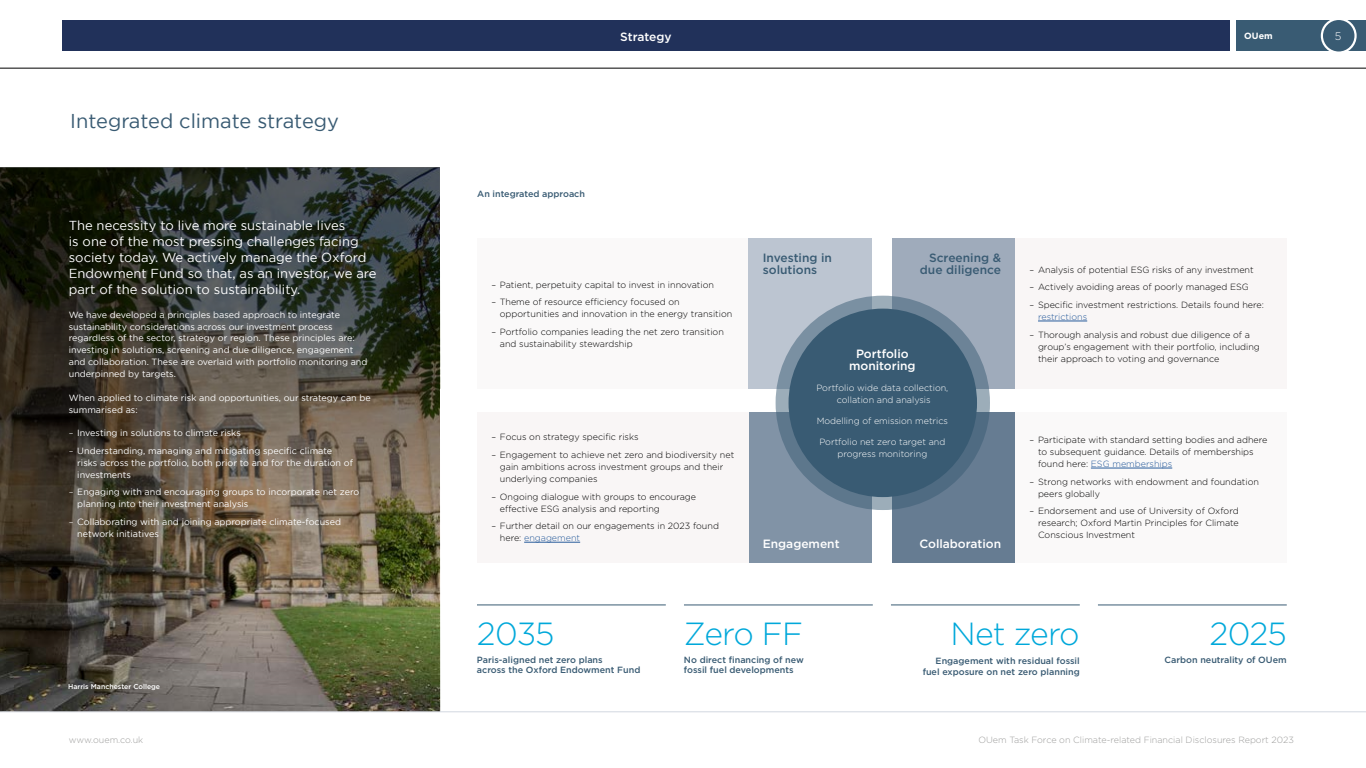
<style>
.page{position:relative;width:1366px;height:768px;background:#fff}
.page>*{position:absolute;margin:0;border:0;box-sizing:border-box;transform-origin:0 0}
.t1{font:300 32px "Gotham";letter-spacing:-.025em;color:#00a8da}
.t2{font:20px "Gotham";color:#395b73}
.t3{font:13px/16px "Gotham";color:#fff}
.t4{font:500 12px/12px "Gotham";color:#fff;text-align:center}
.t5{font:500 12px/12px "Gotham";color:#395b73}
.t6{font:300 11px "Gotham";color:#fff}
.t7{font:300 9px/12px "Gotham";color:#000}
.t8{font:9px/12px "Gotham";color:#fff}
.t9{font:500 9px/10px "Gotham";color:#395b73}
.t10{font:300 9px/12px "Gotham";color:#fff;text-align:center}
.t11{font:300 9px "Gotham";color:#9d9d9c}
.t12{font:300 9px "Gotham";color:#275b9b}
.t13{font:700 9px "Gotham";color:#fff}
.t14{font:500 7px "Gotham";color:#fff}
.s1{font-weight:300}
.s2{color:#275b9b}
</style>
<div class="page">
<hr style="left:0;top:68px;width:1366px;height:1px;background:#000">
<hr style="left:0;top:711px;width:1366px;height:1px;background:#d2d7e0">
<img style="left:0;top:168px;width:440px;height:543px">
<hr style="left:1098px;top:605px;width:189px;height:1px;background:#395b73">
<hr style="left:891px;top:605px;width:189px;height:1px;background:#395b73">
<div style="left:477px;top:239px;width:272px;height:150px;background:#faf9f9"></div>
<div style="left:749px;top:239px;width:123px;height:150px;background:#bcc5d1"></div>
<div style="left:749px;top:412px;width:123px;height:150px;background:#8193a6"></div>
<div style="left:892px;top:239px;width:123px;height:150px;background:#9fabbb"></div>
<div style="left:892px;top:412px;width:123px;height:150px;background:#667c92"></div>
<div style="left:1015px;top:239px;width:272px;height:150px;background:#f9f6f6"></div>
<hr style="left:1038px;top:321px;width:49px;height:1px;background:#275b9b">
<div style="left:477px;top:412px;width:272px;height:150px;background:#f9f6f6"></div>
<hr style="left:524px;top:542px;width:56px;height:1px;background:#275b9b">
<div style="left:1015px;top:412px;width:272px;height:150px;background:#faf9f9"></div>
<hr style="left:1091px;top:468px;width:81px;height:1px;background:#275b9b">
<svg style="left:776px;top:296px;width:214px;height:214px"></svg>
<div style="left:789px;top:309px;width:188px;height:188px;background:#395b73;border-radius:50%"></div>
<hr style="left:684px;top:605px;width:189px;height:1px;background:#395b73">
<hr style="left:477px;top:605px;width:189px;height:1px;background:#395b73">
<div style="left:62px;top:21px;width:1168px;height:30px;background:#21315a"></div>
<div style="left:1236px;top:20px;width:107px;height:31px;background:#395b73"></div>
<div style="left:1343px;top:20px;width:23px;height:31px;background:#395b73"></div>
<div style="left:1321px;top:18px;width:36px;height:36px;border:2px solid #fff;border-radius:50%"></div>
<h2 class="t2" style="left:70px;top:110px;width:270px">Integrated climate strategy</h2>
<h3 class="t3" style="left:69px;top:217px;width:309px">The necessity to live more sustainable lives<br>is one of the most pressing challenges facing society today. We actively manage the Oxford Endowment Fund so that, as an investor, we are part of the solution to sustainability.</h3>
<p class="t8" style="left:69px;top:308px;width:300px">We have developed a principles based approach to integrate sustainability considerations across our investment process regardless of the sector, strategy or region. These principles are: investing in solutions, screening and due diligence, engagement and collaboration. These are overlaid with portfolio monitoring and underpinned by targets.</p>
<p class="t8" style="left:69px;top:392px;width:303px">When applied to climate risk and opportunities, our strategy can be summarised as:</p>
<p class="t8" style="left:69px;top:427px;width:174px"><span class="s1">–</span> Investing in solutions to climate risks</p>
<p class="t8" style="left:77px;top:445px;width:277px;text-indent:-9px"><span class="s1">–</span> Understanding, managing and mitigating specific climate risks across the portfolio, both prior to and for the duration of investments</p>
<p class="t8" style="left:77px;top:486px;width:284px;text-indent:-9px"><span class="s1">–</span> Engaging with and encouraging groups to incorporate net zero planning into their investment analysis</p>
<p class="t8" style="left:77px;top:516px;width:265px;text-indent:-9px"><span class="s1">–</span> Collaborating with and joining appropriate climate-focused network initiatives</p>
<p class="t14" style="left:68px;top:682px;width:94px">Harris Manchester College</p>
<h3 class="t4" style="left:620px;top:30px;width:53px">Strategy</h3>
<p class="t13" style="left:1244px;top:30px;width:30px">OUem</p>
<p class="t6" style="left:1335px;top:29px;width:8px">5</p>
<p class="t9" style="left:477px;top:188px;width:109px">An integrated approach</p>
<p class="t7" style="left:491px;top:278px;width:224px">– Patient, perpetuity capital to invest in innovation</p>
<p class="t7" style="left:500px;top:296px;width:234px;text-indent:-9px">– Theme of resource efficiency focused on opportunities and innovation in the energy transition</p>
<p class="t7" style="left:500px;top:325px;width:225px;text-indent:-9px">– Portfolio companies leading the net zero transition and sustainability stewardship</p>
<p class="t7" style="left:491px;top:431px;width:149px">– Focus on strategy specific risks</p>
<p class="t7" style="left:500px;top:449px;width:236px;text-indent:-9px">– Engagement to achieve net zero and biodiversity net gain ambitions across investment groups and their underlying companies</p>
<p class="t7" style="left:500px;top:490px;width:198px;text-indent:-9px">– Ongoing dialogue with groups to encourage effective ESG analysis and reporting</p>
<p class="t7" style="left:500px;top:520px;width:221px;text-indent:-9px">– Further detail on our engagements in 2023 found here: <span class="s2">engagement</span></p>
<h3 class="t5" style="left:763px;top:252px;width:71px">Investing in solutions</h3>
<h3 class="t5" style="left:920px;top:252px;width:83px;text-align:right">Screening &amp; due diligence</h3>
<h3 class="t4" style="left:849px;top:348px;width:68px">Portfolio monitoring</h3>
<p class="t10" style="left:816px;top:382px;width:134px">Portfolio wide data collection, collation and analysis</p>
<p class="t10" style="left:817px;top:415px;width:133px">Modelling of emission metrics</p>
<p class="t10" style="left:819px;top:436px;width:128px">Portfolio net zero target and progress monitoring</p>
<h3 class="t4" style="left:763px;top:538px;width:78px">Engagement</h3>
<h3 class="t4" style="left:919px;top:538px;width:83px">Collaboration</h3>
<p class="t7" style="left:1030px;top:263px;width:226px">– Analysis of potential ESG risks of any investment</p>
<p class="t7" style="left:1030px;top:281px;width:221px">– Actively avoiding areas of poorly managed ESG</p>
<p class="t7" style="left:1030px;top:299px;width:236px">– Specific investment restrictions. Details found here:</p>
<p class="t12" style="left:1038px;top:311px;width:51px">restrictions</p>
<p class="t7" style="left:1038px;top:328px;width:223px;text-indent:-9px">– Thorough analysis and robust due diligence of a group’s engagement with their portfolio, including their approach to voting and governance</p>
<p class="t7" style="left:1038px;top:434px;width:231px;text-indent:-9px">– Participate with standard setting bodies and adhere to subsequent guidance. Details of memberships found here: <span class="s2">ESG memberships</span></p>
<p class="t7" style="left:1038px;top:475px;width:222px;text-indent:-9px">– Strong networks with endowment and foundation peers globally</p>
<p class="t7" style="left:1038px;top:505px;width:202px;text-align:justify;text-indent:-9px">– Endorsement and use of University of Oxford research; Oxford Martin Principles for Climate Conscious Investment</p>
<h1 class="t1" style="left:477px;top:613px;width:79px">2035</h1>
<p class="t9" style="left:477px;top:655px;width:165px">Paris-aligned net zero plans<br>across the Oxford Endowment Fund</p>
<h1 class="t1" style="left:684px;top:613px;width:121px">Zero FF</h1>
<p class="t9" style="left:684px;top:655px;width:121px">No direct financing of new fossil fuel developments</p>
<h1 class="t1" style="left:951px;top:613px;width:131px">Net zero</h1>
<p class="t9" style="left:923px;top:655px;width:159px;line-height:11px;text-align:right">Engagement with residual fossil fuel exposure on net zero planning</p>
<h1 class="t1" style="left:1210px;top:613px;width:79px">2025</h1>
<p class="t9" style="left:1165px;top:655px;width:124px">Carbon neutrality of OUem</p>
<p class="t11" style="left:69px;top:734px;width:76px">www.ouem.co.uk</p>
<p class="t11" style="left:978px;top:734px;width:317px">OUem Task Force on Climate-related Financial Disclosures Report 2023</p>
</div>
